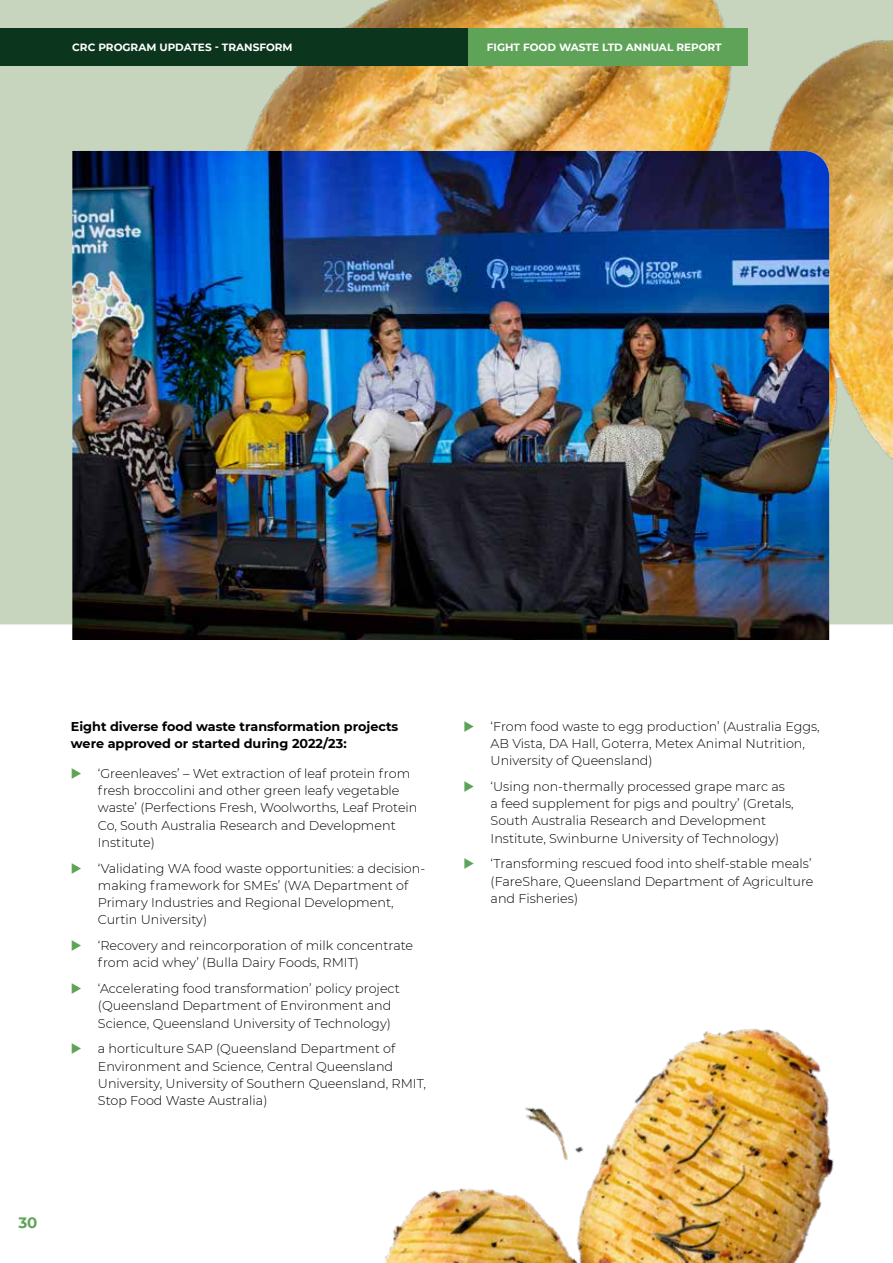
<style>
.page{position:relative;width:893px;height:1263px;background:#fff}
.page>*{position:absolute;margin:0;border:0;box-sizing:border-box;transform-origin:0 0}
.t1{font:700 15px "Montserrat";color:#5ea358}
.t2{font:300 12.75px/17.2px "Montserrat";color:#000}
.t3{font:700 12.75px/17.2px "Montserrat";color:#000}
.t4{font:700 10.5px "Montserrat";color:#fff}
</style>
<div class="page">
<img style="left:0;top:0;width:893px;height:624px">
<img style="left:72px;top:151px;width:757px;height:489px">
<img style="left:385px;top:1028px;width:449px;height:235px">
<div style="left:0;top:28px;width:747px;height:38px;background:#5ea358"></div>
<div style="left:0;top:28px;width:468px;height:38px;background:#0b351d"></div>
<p class="t4" style="left:72px;top:40px;width:222px">CRC PROGRAM UPDATES - TRANSFORM</p>
<p class="t4" style="left:80px;top:40px;width:66px">EO REPO T</p>
<p class="t4" style="left:487px;top:40px;width:236px">FIGHT FOOD WASTE LTD ANNUAL REPORT</p>
<p class="t3" style="left:71px;top:717px;width:329px">Eight diverse food waste transformation projects were approved or started during 2022/23:</p>
<p class="t2" style="left:98px;top:764px;width:321px">‘Greenleaves’ – Wet extraction of leaf protein from fresh broccolini and other green leafy vegetable waste’ (Perfections Fresh, Woolworths, Leaf Protein Co, South Australia Research and Development Institute)</p>
<p class="t2" style="left:98px;top:859px;width:329px">‘Validating WA food waste opportunities: a decision&shy;making framework for SMEs’ (WA Department of Primary Industries and Regional Development, Curtin University)</p>
<p class="t2" style="left:98px;top:937px;width:317px">‘Recovery and reincorporation of milk concentrate from acid whey’ (Bulla Dairy Foods, RMIT)</p>
<p class="t2" style="left:98px;top:980px;width:303px">‘Accelerating food transformation’ policy project (Queensland Department of Environment and<br>Science, Queensland University of Technology)</p>
<p class="t2" style="left:98px;top:1040px;width:330px">a horticulture SAP (Queensland Department of Environment and Science, Central Queensland University, University of Southern Queensland, RMIT, Stop Food Waste Australia)</p>
<p class="t1" style="left:18px;top:1212px;width:21px">30</p>
<p class="t2" style="left:491px;top:717px;width:331px">‘From food waste to egg production’ (Australia Eggs,<br>AB Vista, DA Hall, Goterra, Metex Animal Nutrition,<br>University of Queensland)</p>
<p class="t2" style="left:491px;top:777px;width:305px">‘Using non-thermally processed grape marc as a feed supplement for pigs and poultry’ (Gretals, South Australia Research and Development Institute, Swinburne University of Technology)</p>
<p class="t2" style="left:491px;top:855px;width:324px">‘Transforming rescued food into shelf-stable meals’ (FareShare, Queensland Department of Agriculture and Fisheries)</p>
</div>
